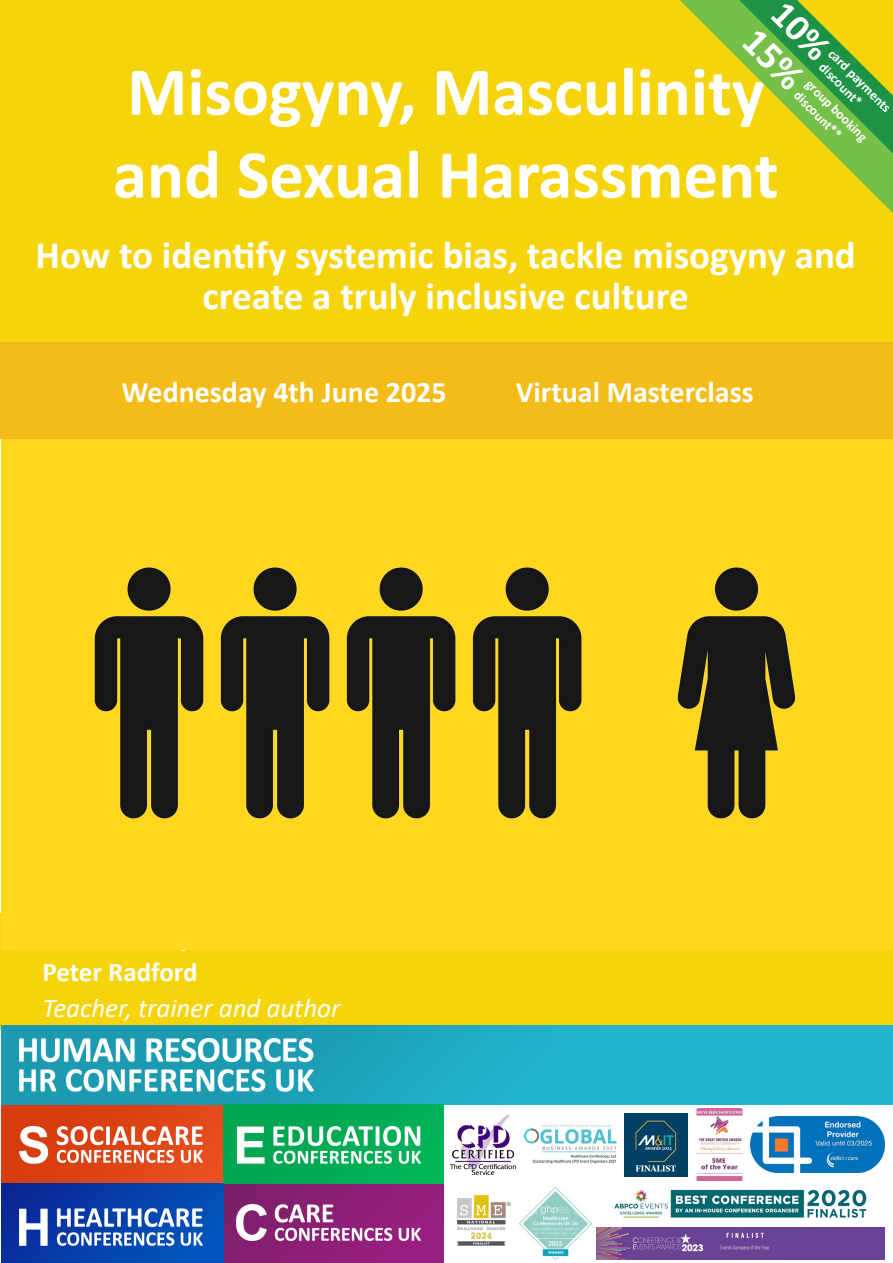
<style>
.page{position:relative;width:893px;height:1263px;background:#fff}
.page>*{position:absolute;margin:0;border:0;box-sizing:border-box;transform-origin:0 0}
.t1{font:700 69px "Calibri";color:#fff}
.t2{font:700 39px/40.5px "Calibri";color:#fff;text-align:center}
.t3{font:700 30px "Calibri";color:#fff}
.t4{font:italic 27px "Calibri";color:#fff}
.t5{font:700 27px "Calibri";letter-spacing:-.005em;color:#fff}
.t6{font:700 13.5px "Calibri";color:#fff}
</style>
<div class="page">
<div style="left:0;top:0;width:893px;height:342px;background:#f6d40c"></div>
<div style="left:1px;top:342px;width:892px;height:97px;background:#f4bc18"></div>
<div style="left:0;top:913px;width:893px;height:116px;background:#f6d40c"></div>
<svg style="left:679px;top:0;width:214px;height:213px"></svg>
<img style="left:1px;top:439px;width:892px;height:510px">
<img style="left:2px;top:1105px;width:442px;height:158px">
<img style="left:2px;top:1025px;width:891px;height:80px">
<img style="left:19px;top:1126px;width:184px;height:37px">
<img style="left:237px;top:1204px;width:183px;height:37px">
<div style="left:597px;top:1227px;width:288px;height:32px;background:#694295"></div>
<img style="left:597px;top:1227px;width:173px;height:32px">
<img style="left:614px;top:1189px;width:253px;height:29px">
<div style="left:223px;top:1105px;width:221px;height:79px;background:#00a651"></div>
<img style="left:237px;top:1126px;width:183px;height:37px">
<img style="left:450px;top:1114px;width:65px;height:60px">
<img style="left:523px;top:1125px;width:94px;height:39px">
<img style="left:624px;top:1113px;width:64px;height:63px">
<img style="left:519px;top:1187px;width:72px;height:72px">
<img style="left:696px;top:1109px;width:47px;height:72px">
<img style="left:457px;top:1195px;width:54px;height:51px">
<div style="left:2px;top:1184px;width:221px;height:79px;background:linear-gradient(to right,#0c2a97,#0557bd)"></div>
<img style="left:19px;top:1038px;width:295px;height:53px">
<img style="left:19px;top:1209px;width:184px;height:36px">
<img style="left:751px;top:1116px;width:133px;height:56px">
<svg style="left:738px;top:0;width:155px;height:155px"></svg>
<p class="t1" style="left:127px;top:43px;width:639px">Misogyny, Masculinity</p>
<p class="t1" style="left:113px;top:126px;width:667px">and Sexual Harassment</p>
<p class="t6" style="left:837px;top:45px;width:84px;rotate:45deg">card payments</p>
<p class="t6" style="left:828px;top:58px;width:56px;rotate:45deg">discount*</p>
<p class="t6" style="left:815px;top:75px;width:83px;rotate:45deg">group booking</p>
<p class="t6" style="left:803px;top:86px;width:63px;rotate:45deg">discount**</p>
<p class="t2" style="left:36px;top:234px;width:822px">How to identify systemic bias, tackle misogyny and create a truly inclusive culture</p>
<p class="t3" style="left:121px;top:371px;width:327px">Wednesday 4th June 2025</p>
<p class="t3" style="left:516px;top:371px;width:239px">Virtual Masterclass</p>
<p class="t5" style="left:43px;top:953px;width:157px">Peter Radford</p>
<p class="t4" style="left:43px;top:989px;width:299px">Teacher, trainer and author</p>
</div>
